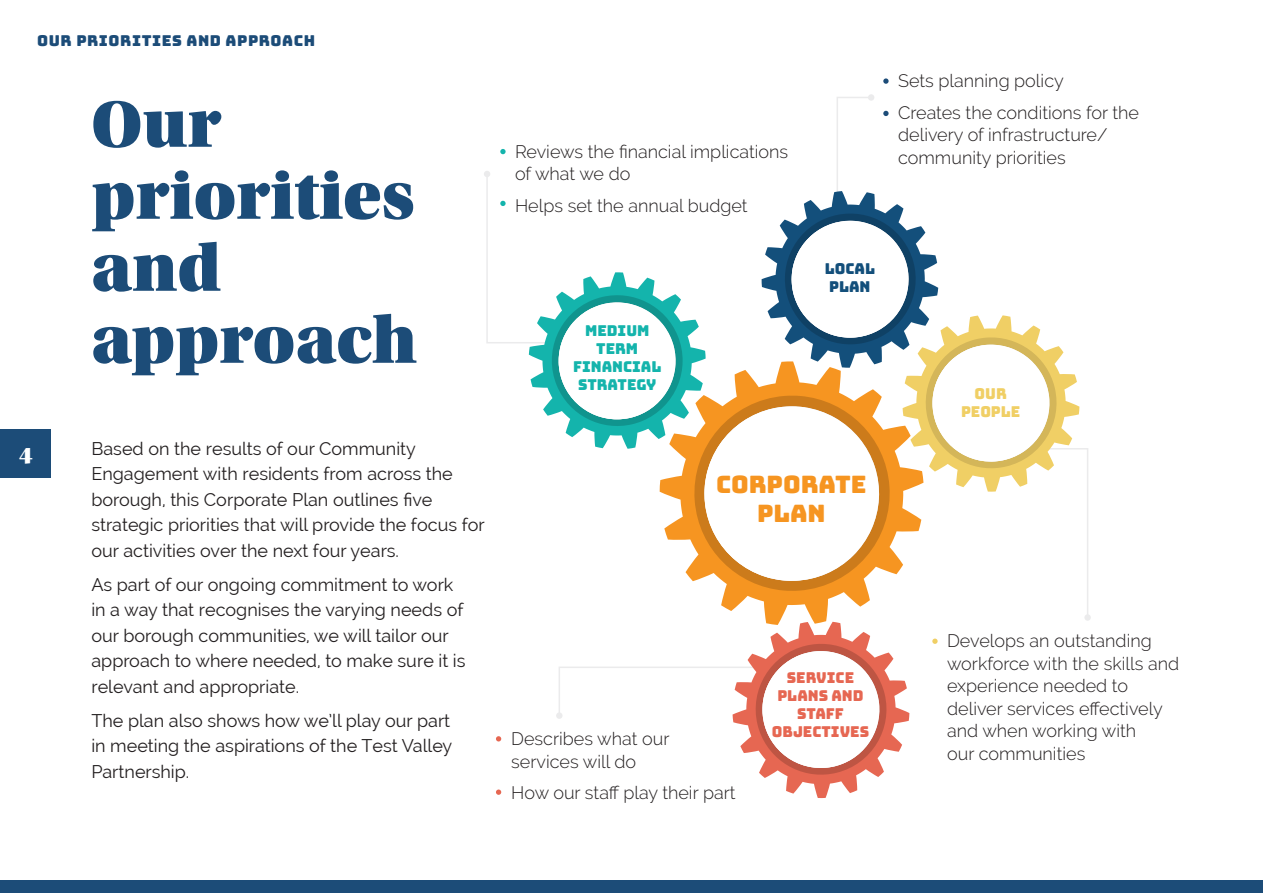
<style>
.page{position:relative;width:1263px;height:893px;background:#fff}
.page>*{position:absolute;margin:0;border:0;box-sizing:border-box;transform-origin:0 0}
.t1{font:69px/72px "Utopia Std Black Headline";color:#1c4c78}
.t2{font:24px/28.8px "Bungee";color:#f69521;text-align:center}
.t3{font:24px "Utopia Std Black Headline";color:#fff}
.t4{font:18px/25.5px "Raleway";color:#231f20}
.t5{font:300 18px/22.5px "Raleway";color:#231f20}
.t6{font:15px/18px "Bungee";color:#e66752;text-align:center;scale:.96 1}
.t7{font:15px/18px "Bungee";color:#14b4ac;text-align:center;scale:.96 1}
.Chapter_Title__for_R{font:15px "Bungee";letter-spacing:.04em;color:#1c4c78}
.t8{font:15px/18px "Bungee";color:#134f7b;scale:.96 1}
.t9{font:15px/18px "Bungee";color:#f0cf65;text-align:center;scale:.96 1}
</style>
<div class="page">
<hr style="left:1262px;top:0;width:1px;height:893px;background:#e66853">
<div style="left:0;top:880px;width:1263px;height:13px;background:#1c4c78"></div>
<div style="left:1084px;top:614px;width:7px;height:7px;background:#ebebec;border-radius:50%"></div>
<div style="left:868px;top:94px;width:6px;height:7px;background:#ebebec;border-radius:50%"></div>
<svg style="left:883px;top:78px;width:5px;height:6px"></svg>
<svg style="left:484px;top:97px;width:604px;height:701px"></svg>
<div style="left:0;top:429px;width:51px;height:49px;background:#1c4c78"></div>
<p class="Chapter_Title__for_R" style="left:37px;top:32px;width:279px">OUR PRIORITIES AND APPROACH</p>
<h2 class="t3" style="left:19px;top:442px;width:16px">4</h2>
<p class="t1" style="left:91px;top:90px;width:327px">Our priorities and approach</p>
<p class="t4" style="left:91px;top:436px;width:395px">Based on the results of our Community Engagement with residents from across the borough, this Corporate Plan outlines five strategic priorities that will provide the focus for our activities over the next four years.</p>
<p class="t4" style="left:91px;top:572px;width:376px">As part of our ongoing commitment to work in a way that recognises the varying needs of our borough communities, we will tailor our approach to where needed, to make sure it is relevant and appropriate.</p>
<p class="t4" style="left:91px;top:708px;width:362px;text-align:justify">The plan also shows how we’ll play our part in meeting the aspirations of the Test Valley Partnership.</p>
<p class="t5" style="left:515px;top:140px;width:275px">Reviews the financial implications of what we do</p>
<p class="t5" style="left:515px;top:194px;width:234px">Helps set the annual budget</p>
<p class="t7" style="left:573px;top:321px;width:94px">MEDIUM<br>TERM<br>FINANCIAL<br>STRATEGY</p>
<p class="t8" style="left:825px;top:260px;width:54px">LOCAL<br>PLAN</p>
<p class="t2" style="left:716px;top:470px;width:152px">CORPORATE<br>PLAN</p>
<p class="t5" style="left:898px;top:65px;width:242px;line-height:31.5px">Sets planning policy<br>Creates the conditions for the</p>
<p class="t5" style="left:898px;top:124px;width:211px">delivery of infrastructure/ community priorities</p>
<p class="t9" style="left:961px;top:385px;width:63px">OUR<br>PEOPLE</p>
<p class="t5" style="left:511px;top:727px;width:160px">Describes what our services will do</p>
<p class="t5" style="left:511px;top:781px;width:226px">How our staff play their part</p>
<p class="t6" style="left:772px;top:669px;width:103px">SERVICE<br>PLANS AND<br>STAFF<br>OBJECTIVES</p>
<p class="t5" style="left:947px;top:630px;width:234px">Develops an outstanding workforce with the skills and experience needed to deliver services effectively and when working with<br>our communities</p>
</div>
